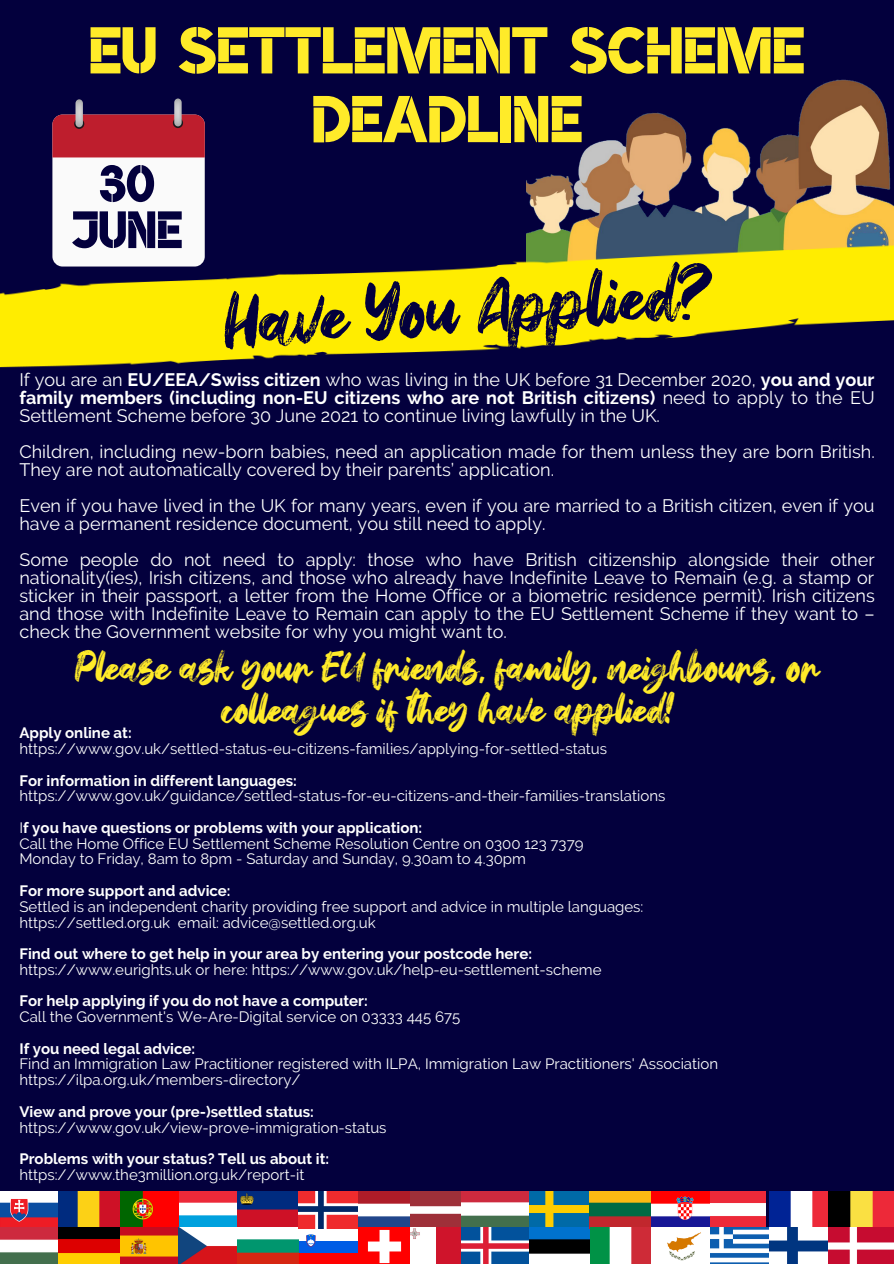
<style>
.page{position:relative;width:894px;height:1264px;background:#fff}
.page>*{position:absolute;margin:0;border:0;box-sizing:border-box;transform-origin:0 0}
.t1{font:90.15px/68.7px "Brosh K";color:#ffeb29;text-align:center}
.t2{font:75px "Hey October";color:#03003d}
.t3{font:71.55px "Brosh K";color:#03003d}
.t4{font:40.65px/41.7px "Hey October";color:#ffeb29;text-align:center}
.t5{font:18px/18px "Raleway";color:#fff;text-align:justify}
.t6{font:15px/15.8px "Raleway";color:#fff}
.t7{font:700 15px "Raleway";color:#fff}
.s1{font-weight:700}
.s2{font-weight:400}
</style>
<div class="page">
<div style="left:0;top:0;width:893px;height:1263px;background:#03003d"></div>
<img style="left:527px;top:79px;width:366px;height:139px">
<img style="left:0;top:218px;width:893px;height:150px">
<svg style="left:52px;top:114px;width:152px;height:152px;background:#e7bcc0"></svg>
<svg style="left:74px;top:119px;width:10px;height:10px"></svg>
<img style="left:75px;top:99px;width:8px;height:28px;border-radius:4px">
<svg style="left:173px;top:118px;width:10px;height:10px"></svg>
<img style="left:174px;top:98px;width:8px;height:28px;border-radius:4px">
<img style="left:1px;top:1191px;width:178px;height:72px">
<img style="left:180px;top:1191px;width:585px;height:36px">
<img style="left:178px;top:1227px;width:114px;height:36px">
<svg style="left:292px;top:1252px;width:67px;height:11px"></svg>
<svg style="left:292px;top:1240px;width:67px;height:12px"></svg>
<div style="left:292px;top:1227px;width:73px;height:13px;background:#fff"></div>
<svg style="left:306px;top:1234px;width:9px;height:12px"></svg>
<img style="left:359px;top:1227px;width:469px;height:36px">
<img style="left:769px;top:1191px;width:59px;height:37px">
<img style="left:828px;top:1191px;width:65px;height:72px">
<p class="t1" style="left:89px;top:19px;width:716px">EU settlement scheme<br>Deadline</p>
<p class="t3" style="left:99px;top:150px;width:57px">30</p>
<p class="t3" style="left:72px;top:196px;width:112px">June</p>
<p class="t2" style="left:221px;top:282px;width:490px;rotate:-4deg">Have You Applied?</p>
<p class="t5" style="left:19px;top:370px;width:856px">If you are an <span class="s1">EU/EEA/Swiss citizen</span> who was living in the UK before 31 December 2020, <span class="s1">you and your family members (including non-EU citizens who are not British citizens)</span> need to apply to the EU Settlement Scheme before 30 June 2021 to continue living lawfully in the UK.</p>
<p class="t5" style="left:19px;top:442px;width:856px">Children, including new-born babies, need an application made for them unless they are born British.<br>They are not automatically covered by their parents’ application.</p>
<p class="t5" style="left:19px;top:496px;width:856px">Even if you have lived in the UK for many years, even if you are married to a British citizen, even if you have a permanent residence document, you still need to apply.</p>
<p class="t5" style="left:19px;top:550px;width:856px">Some people do not need to apply: those who have British citizenship alongside their other nationality(ies), Irish citizens, and those who already have Indefinite Leave to Remain (e.g. a stamp or sticker in their passport, a letter from the Home Office or a biometric residence permit). Irish citizens and those with Indefinite Leave to Remain can apply to the EU Settlement Scheme if they want to – check the Government website for why you might want to.</p>
<p class="t4" style="left:75px;top:652px;width:745px">Please ask your EU friends, family, neighbours, or colleagues if they have applied!</p>
<p class="t7" style="left:19px;top:724px;width:114px">Apply online at:</p>
<p class="t6" style="left:19px;top:741px;width:589px">https://www.gov.uk/settled-status-eu-citizens-families/applying-for-settled-status</p>
<p class="t7" style="left:19px;top:771px;width:279px">For information in different languages:</p>
<p class="t6" style="left:19px;top:788px;width:647px">https://www.gov.uk/guidance/settled-status-for-eu-citizens-and-their-families-translations</p>
<p class="t7" style="left:19px;top:818px;width:404px"><span class="s2">I</span>f you have questions or problems with your application:</p>
<p class="t6" style="left:19px;top:835px;width:565px">Call the Home Office EU Settlement Scheme Resolution Centre on 0300 123 7379</p>
<p class="t6" style="left:19px;top:851px;width:508px">Monday to Friday, 8am to 8pm - Saturday and Sunday, 9.30am to 4.30pm</p>
<p class="t7" style="left:19px;top:881px;width:213px">For more support and advice:</p>
<p class="t6" style="left:19px;top:898px;width:625px">Settled is an independent charity providing free support and advice in multiple languages:</p>
<p class="t6" style="left:19px;top:914px;width:357px">https://settled.org.uk email: advice@settled.org.uk</p>
<p class="t7" style="left:19px;top:945px;width:514px">Find out where to get help in your area by entering your postcode here:</p>
<p class="t6" style="left:19px;top:961px;width:583px">https://www.eurights.uk or here: https://www.gov.uk/help-eu-settlement-scheme</p>
<p class="t7" style="left:19px;top:992px;width:350px">For help applying if you do not have a computer:</p>
<p class="t6" style="left:19px;top:1008px;width:442px">Call the Government's We-Are-Digital service on 03333 445 675</p>
<p class="t7" style="left:19px;top:1039px;width:177px">If you need legal advice:</p>
<p class="t6" style="left:19px;top:1056px;width:700px">Find an Immigration Law Practitioner registered with ILPA, Immigration Law Practitioners' Association https://ilpa.org.uk/members-directory/</p>
<p class="t7" style="left:19px;top:1102px;width:296px">View and prove your (pre-)settled status:</p>
<p class="t6" style="left:19px;top:1119px;width:368px">https://www.gov.uk/view-prove-immigration-status</p>
<p class="t7" style="left:19px;top:1149px;width:311px">Problems with your status? Tell us about it:</p>
<p class="t6" style="left:19px;top:1166px;width:286px">https://www.the3million.org.uk/report-it</p>
</div>
